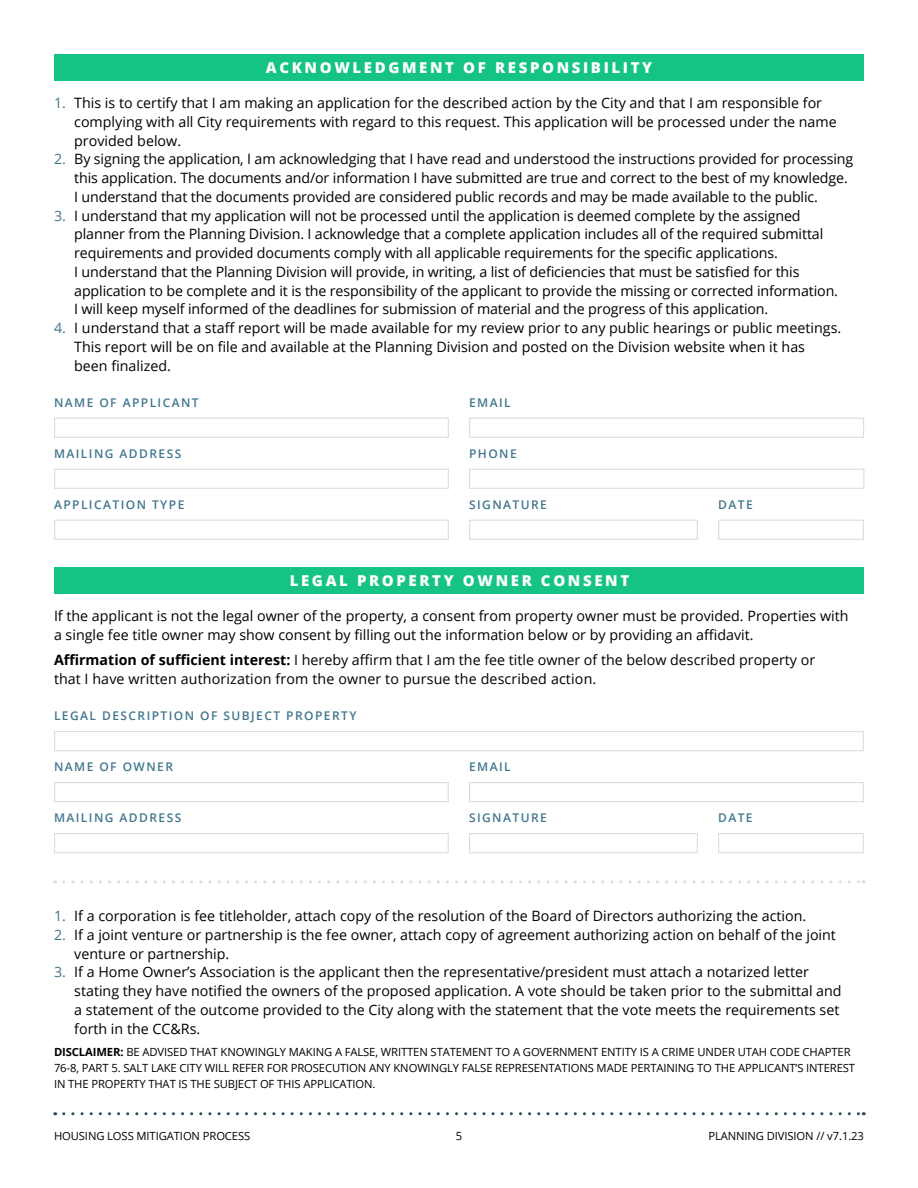
<style>
.page{position:relative;width:918px;height:1188px;background:#fff}
.page>*{position:absolute;margin:0;border:0;box-sizing:border-box;transform-origin:0 0}
.form_section__10pt{font:800 15px "Open Sans";letter-spacing:.175em;color:#fff}
.body__9_5pt{font:14.25px/18.8px "Open Sans";color:#000}
.field__8pt{font:600 12px "Open Sans";letter-spacing:.12em;color:#41768e}
.fine_print__7_5pt{font:11.25px/15.8px "Open Sans";letter-spacing:-.01em;color:#000}
.s1{color:#41768e}
.s2{font-weight:700}
</style>
<div class="page">
<svg style="left:64px;top:1112px;width:800px;height:3px"></svg>
<div style="left:54px;top:782px;width:395px;height:20px;border:1px solid #dcddde"></div>
<div style="left:469px;top:782px;width:395px;height:20px;border:1px solid #dcddde"></div>
<div style="left:469px;top:469px;width:395px;height:20px;border:1px solid #dcddde"></div>
<div style="left:54px;top:469px;width:395px;height:20px;border:1px solid #dcddde"></div>
<div style="left:54px;top:833px;width:395px;height:20px;border:1px solid #dcddde"></div>
<div style="left:54px;top:520px;width:395px;height:20px;border:1px solid #dcddde"></div>
<div style="left:54px;top:54px;width:810px;height:27px;background:#15c484"></div>
<div style="left:54px;top:567px;width:810px;height:27px;background:#15c484"></div>
<div style="left:54px;top:418px;width:395px;height:20px;border:1px solid #dcddde"></div>
<div style="left:54px;top:731px;width:810px;height:20px;border:1px solid #dcddde"></div>
<div style="left:469px;top:418px;width:395px;height:20px;border:1px solid #dcddde"></div>
<div style="left:469px;top:833px;width:229px;height:20px;border:1px solid #dcddde"></div>
<div style="left:469px;top:520px;width:229px;height:20px;border:1px solid #dcddde"></div>
<div style="left:718px;top:833px;width:146px;height:20px;border:1px solid #dcddde"></div>
<div style="left:718px;top:520px;width:146px;height:20px;border:1px solid #dcddde"></div>
<svg style="left:64px;top:880px;width:800px;height:3px"></svg>
<p class="form_section__10pt" style="left:266px;top:56px;width:388px">ACKNOWLEDGMENT OF RESPONSIBILITY</p>
<p class="body__9_5pt" style="left:74px;top:93px;width:764px;text-indent:-20px"><span class="s1">1.</span> This is to certify that I am making an application for the described action by the City and that I am responsible for complying with all City requirements with regard to this request. This application will be processed under the name provided below.</p>
<p class="body__9_5pt" style="left:74px;top:149px;width:780px;text-indent:-20px"><span class="s1">2.</span> By signing the application, I am acknowledging that I have read and understood the instructions provided for processing this application. The documents and/or information I have submitted are true and correct to the best of my knowledge.<br>I understand that the documents provided are considered public records and may be made available to the public.</p>
<p class="body__9_5pt" style="left:74px;top:206px;width:765px;text-indent:-20px"><span class="s1">3.</span> I understand that my application will not be processed until the application is deemed complete by the assigned planner from the Planning Division. I acknowledge that a complete application includes all of the required submittal requirements and provided documents comply with all applicable requirements for the specific applications.<br>I understand that the Planning Division will provide, in writing, a list of deficiencies that must be satisfied for this application to be complete and it is the responsibility of the applicant to provide the missing or corrected information.<br>I will keep myself informed of the deadlines for submission of material and the progress of this application.</p>
<p class="body__9_5pt" style="left:74px;top:318px;width:769px;text-indent:-20px"><span class="s1">4.</span> I understand that a staff report will be made available for my review prior to any public hearings or public meetings.<br>This report will be on file and available at the Planning Division and posted on the Division website when it has been finalized.</p>
<p class="field__8pt" style="left:54px;top:394px;width:146px">NAME OF APPLICANT</p>
<p class="field__8pt" style="left:469px;top:394px;width:43px">EMAIL</p>
<p class="field__8pt" style="left:54px;top:445px;width:129px">MAILING ADDRESS</p>
<p class="field__8pt" style="left:469px;top:445px;width:49px">PHONE</p>
<p class="field__8pt" style="left:54px;top:496px;width:132px">APPLICATION TYPE</p>
<p class="field__8pt" style="left:469px;top:496px;width:79px">SIGNATURE</p>
<p class="form_section__10pt" style="left:290px;top:569px;width:341px">LEGAL PROPERTY OWNER CONSENT</p>
<p class="field__8pt" style="left:718px;top:496px;width:36px">DATE</p>
<p class="body__9_5pt" style="left:54px;top:606px;width:796px">If the applicant is not the legal owner of the property, a consent from property owner must be provided. Properties with a single fee title owner may show consent by filling out the information below or by providing an affidavit.</p>
<p class="body__9_5pt" style="left:54px;top:650px;width:763px"><span class="s2">Affirmation of sufficient interest:</span> I hereby affirm that I am the fee title owner of the below described property or that I have written authorization from the owner to pursue the described action.</p>
<p class="field__8pt" style="left:54px;top:708px;width:304px">LEGAL DESCRIPTION OF SUBJECT PROPERTY</p>
<p class="field__8pt" style="left:54px;top:759px;width:121px">NAME OF OWNER</p>
<p class="field__8pt" style="left:469px;top:759px;width:43px">EMAIL</p>
<p class="field__8pt" style="left:54px;top:810px;width:129px">MAILING ADDRESS</p>
<p class="field__8pt" style="left:469px;top:810px;width:79px">SIGNATURE</p>
<p class="field__8pt" style="left:718px;top:810px;width:36px">DATE</p>
<p class="body__9_5pt" style="left:54px;top:906px;width:754px"><span class="s1">1.</span> If a corporation is fee titleholder, attach copy of the resolution of the Board of Directors authorizing the action.</p>
<p class="body__9_5pt" style="left:74px;top:925px;width:763px;text-indent:-20px"><span class="s1">2.</span> If a joint venture or partnership is the fee owner, attach copy of agreement authorizing action on behalf of the joint venture or partnership.</p>
<p class="body__9_5pt" style="left:74px;top:963px;width:769px;text-indent:-20px"><span class="s1">3.</span> If a Home Owner’s Association is the applicant then the representative/president must attach a notarized letter stating they have notified the owners of the proposed application. A vote should be taken prior to the submittal and a statement of the outcome provided to the City along with the statement that the vote meets the requirements set forth in the CC&amp;Rs.</p>
<p class="fine_print__7_5pt" style="left:54px;top:1044px;width:803px"><span class="s2">DISCLAIMER:</span> BE ADVISED THAT KNOWINGLY MAKING A FALSE, WRITTEN STATEMENT TO A GOVERNMENT ENTITY IS A CRIME UNDER UTAH CODE CHAPTER<br>76-8, PART 5. SALT LAKE CITY WILL REFER FOR PROSECUTION ANY KNOWINGLY FALSE REPRESENTATIONS MADE PERTAINING TO THE APPLICANT’S INTEREST<br>IN THE PROPERTY THAT IS THE SUBJECT OF THIS APPLICATION.</p>
<p class="fine_print__7_5pt" style="left:54px;top:1128px;width:198px">HOUSING LOSS MITIGATION PROCESS</p>
<p class="fine_print__7_5pt" style="left:456px;top:1128px;width:8px">5</p>
<p class="fine_print__7_5pt" style="left:708px;top:1128px;width:157px">PLANNING DIVISION // v7.1.23</p>
</div>
